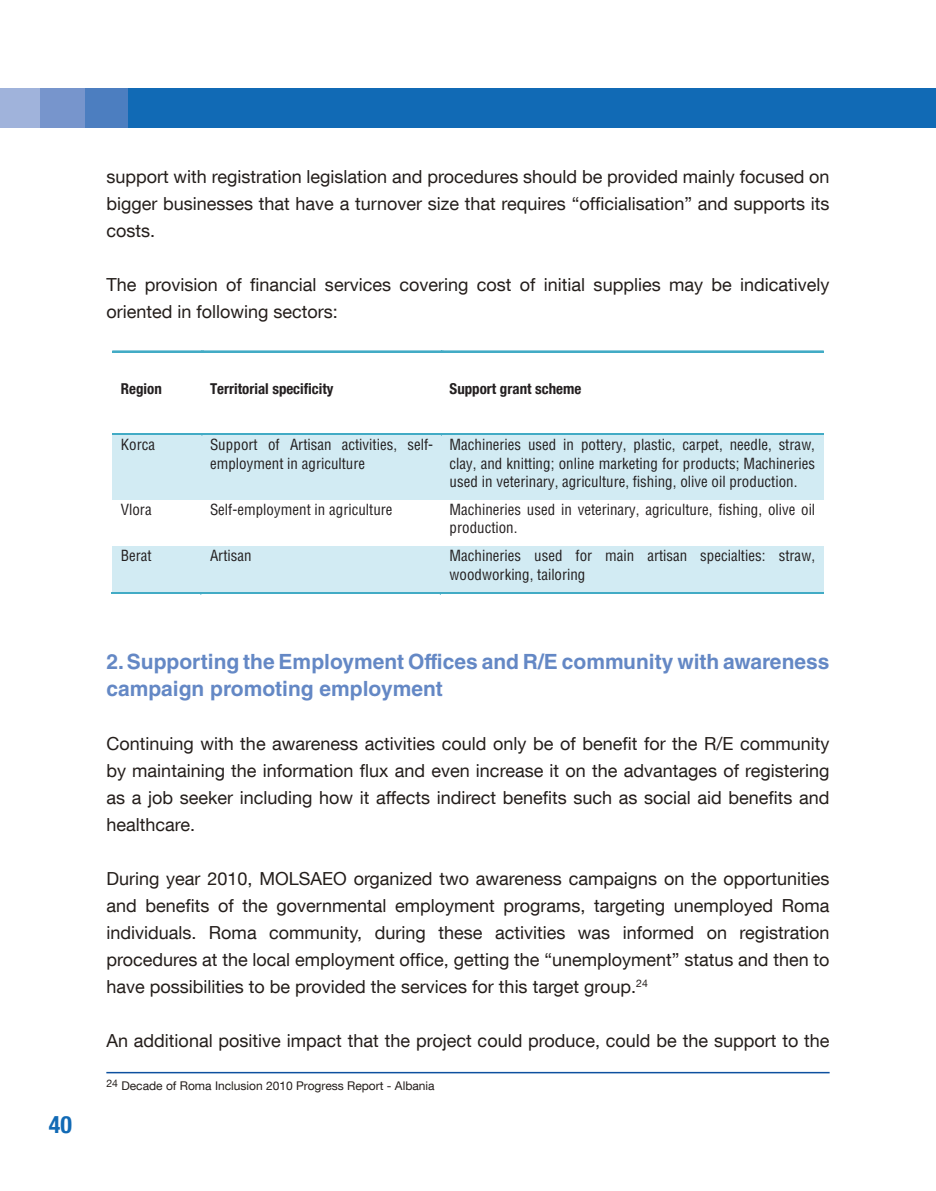
<style>
.page{position:relative;width:936px;height:1191px;background:#fff}
.page>*{position:absolute;margin:0;border:0;box-sizing:border-box;transform-origin:0 0}
.t1{font:700 condensed 24px "Helvetica Neue LT Com";color:#116ab5}
.t2{font:700 21px/27px "Helvetica LT Std";color:#6488c5}
.t3{font:18px/27px "Helvetica Neue LT Com";color:#241e1b;text-align:justify}
.t4{font:condensed 15px/18.6px "Helvetica LT Std";color:#231f20}
.t5{font:700 condensed 15px "Helvetica Neue LT Com";color:#231f20}
.t6{font:12px "Helvetica Neue LT Com";color:#241e1b}
</style>
<div class="page">
<div style="left:0;top:88px;width:935px;height:40px;background:#a0b3db"></div>
<div style="left:41px;top:88px;width:894px;height:40px;background:#7795cc"></div>
<div style="left:86px;top:88px;width:849px;height:40px;background:#4c7ec0"></div>
<div style="left:128px;top:88px;width:807px;height:40px;background:#116ab5"></div>
<hr style="left:113px;top:351px;width:89px;height:1px;background:#42abc5">
<hr style="left:203px;top:351px;width:238px;height:1px;background:#42abc5">
<hr style="left:443px;top:351px;width:380px;height:1px;background:#42abc5">
<div style="left:113px;top:435px;width:8px;height:28px;background:#d2ebf3"></div>
<div style="left:194px;top:435px;width:8px;height:28px;background:#d2ebf3"></div>
<div style="left:113px;top:463px;width:89px;height:37px;background:#d2ebf3"></div>
<div style="left:121px;top:435px;width:73px;height:28px;background:#d2ebf3"></div>
<div style="left:202px;top:435px;width:8px;height:46px;background:#d2ebf3"></div>
<div style="left:433px;top:435px;width:8px;height:46px;background:#d2ebf3"></div>
<div style="left:202px;top:481px;width:239px;height:19px;background:#d2ebf3"></div>
<div style="left:210px;top:435px;width:223px;height:19px;background:#d2ebf3"></div>
<div style="left:210px;top:454px;width:223px;height:27px;background:#d2ebf3"></div>
<div style="left:441px;top:435px;width:8px;height:65px;background:#d2ebf3"></div>
<div style="left:815px;top:435px;width:8px;height:65px;background:#d2ebf3"></div>
<div style="left:449px;top:435px;width:366px;height:19px;background:#d2ebf3"></div>
<div style="left:449px;top:454px;width:366px;height:18px;background:#d2ebf3"></div>
<div style="left:449px;top:472px;width:366px;height:28px;background:#d2ebf3"></div>
<hr style="left:113px;top:434px;width:89px;height:1px;background:#42abc5">
<hr style="left:113px;top:433px;width:89px;height:1px;background:#42abc5">
<hr style="left:203px;top:434px;width:238px;height:1px;background:#42abc5">
<hr style="left:203px;top:433px;width:238px;height:1px;background:#42abc5">
<hr style="left:443px;top:434px;width:380px;height:1px;background:#42abc5">
<hr style="left:443px;top:433px;width:380px;height:1px;background:#42abc5">
<div style="left:113px;top:546px;width:8px;height:28px;background:#d2ebf3"></div>
<div style="left:194px;top:546px;width:8px;height:28px;background:#d2ebf3"></div>
<div style="left:113px;top:574px;width:89px;height:18px;background:#d2ebf3"></div>
<div style="left:121px;top:546px;width:73px;height:28px;background:#d2ebf3"></div>
<div style="left:202px;top:546px;width:8px;height:28px;background:#d2ebf3"></div>
<div style="left:433px;top:546px;width:8px;height:28px;background:#d2ebf3"></div>
<div style="left:202px;top:574px;width:239px;height:18px;background:#d2ebf3"></div>
<div style="left:210px;top:546px;width:223px;height:28px;background:#d2ebf3"></div>
<div style="left:441px;top:546px;width:8px;height:46px;background:#d2ebf3"></div>
<div style="left:815px;top:546px;width:8px;height:46px;background:#d2ebf3"></div>
<div style="left:449px;top:546px;width:366px;height:19px;background:#d2ebf3"></div>
<div style="left:449px;top:565px;width:366px;height:27px;background:#d2ebf3"></div>
<hr style="left:112px;top:593px;width:90px;height:1px;background:#42abc5">
<hr style="left:112px;top:592px;width:90px;height:1px;background:#42abc5">
<hr style="left:202px;top:593px;width:239px;height:1px;background:#42abc5">
<hr style="left:202px;top:592px;width:239px;height:1px;background:#42abc5">
<hr style="left:442px;top:593px;width:381px;height:1px;background:#42abc5">
<hr style="left:442px;top:592px;width:381px;height:1px;background:#42abc5">
<hr style="left:106px;top:1071px;width:723px;height:2px;background:#0d509f">
<h1 class="t1" style="left:49px;top:1110px;width:25px">40</h1>
<p class="t3" style="left:106px;top:163px;width:724px">support with registration legislation and procedures should be provided mainly focused on bigger businesses that have a turnover size that requires “officialisation” and supports its costs.</p>
<p class="t3" style="left:106px;top:271px;width:724px">The provision of financial services covering cost of initial supplies may be indicatively oriented in following sectors:</p>
<p class="t5" style="left:121px;top:379px;width:42px">Region</p>
<p class="t5" style="left:210px;top:379px;width:125px">Territorial specificity</p>
<p class="t5" style="left:449px;top:379px;width:133px">Support grant scheme</p>
<p class="t4" style="left:121px;top:435px;width:36px">Korca</p>
<p class="t4" style="left:210px;top:435px;width:225px">Support of Artisan activities, self&shy;employment in agriculture</p>
<p class="t4" style="left:449px;top:435px;width:367px;text-align:justify">Machineries used in pottery, plastic, carpet, needle, straw, clay, and knitting; online marketing for products; Machineries used in veterinary, agriculture, fishing, olive oil production.</p>
<p class="t4" style="left:121px;top:500px;width:32px">Vlora</p>
<p class="t4" style="left:210px;top:500px;width:184px">Self-employment in agriculture</p>
<p class="t4" style="left:449px;top:500px;width:367px">Machineries used in veterinary, agriculture, fishing, olive oil production.</p>
<p class="t4" style="left:121px;top:546px;width:32px">Berat</p>
<p class="t4" style="left:210px;top:546px;width:43px">Artisan</p>
<p class="t4" style="left:449px;top:546px;width:367px">Machineries used for main artisan specialties: straw, woodworking, tailoring</p>
<p class="t2" style="left:106px;top:648px;width:724px">2. Supporting the Employment Offices and R/E community with awareness campaign promoting employment</p>
<p class="t3" style="left:106px;top:730px;width:724px">Continuing with the awareness activities could only be of benefit for the R/E community by maintaining the information flux and even increase it on the advantages of registering as a job seeker including how it affects indirect benefits such as social aid benefits and healthcare.</p>
<p class="t3" style="left:106px;top:865px;width:724px">During year 2010, MOLSAEO organized two awareness campaigns on the opportunities and benefits of the governmental employment programs, targeting unemployed Roma individuals. Roma community, during these activities was informed on registration procedures at the local employment office, getting the “unemployment” status and then to have possibilities to be provided the services for this target group.<sup>24</sup></p>
<p class="t3" style="left:106px;top:1027px;width:724px">An additional positive impact that the project could produce, could be the support to the</p>
<p class="t6" style="left:106px;top:1078px;width:330px"><sup>24</sup> Decade of Roma Inclusion 2010 Progress Report - Albania</p>
</div>
